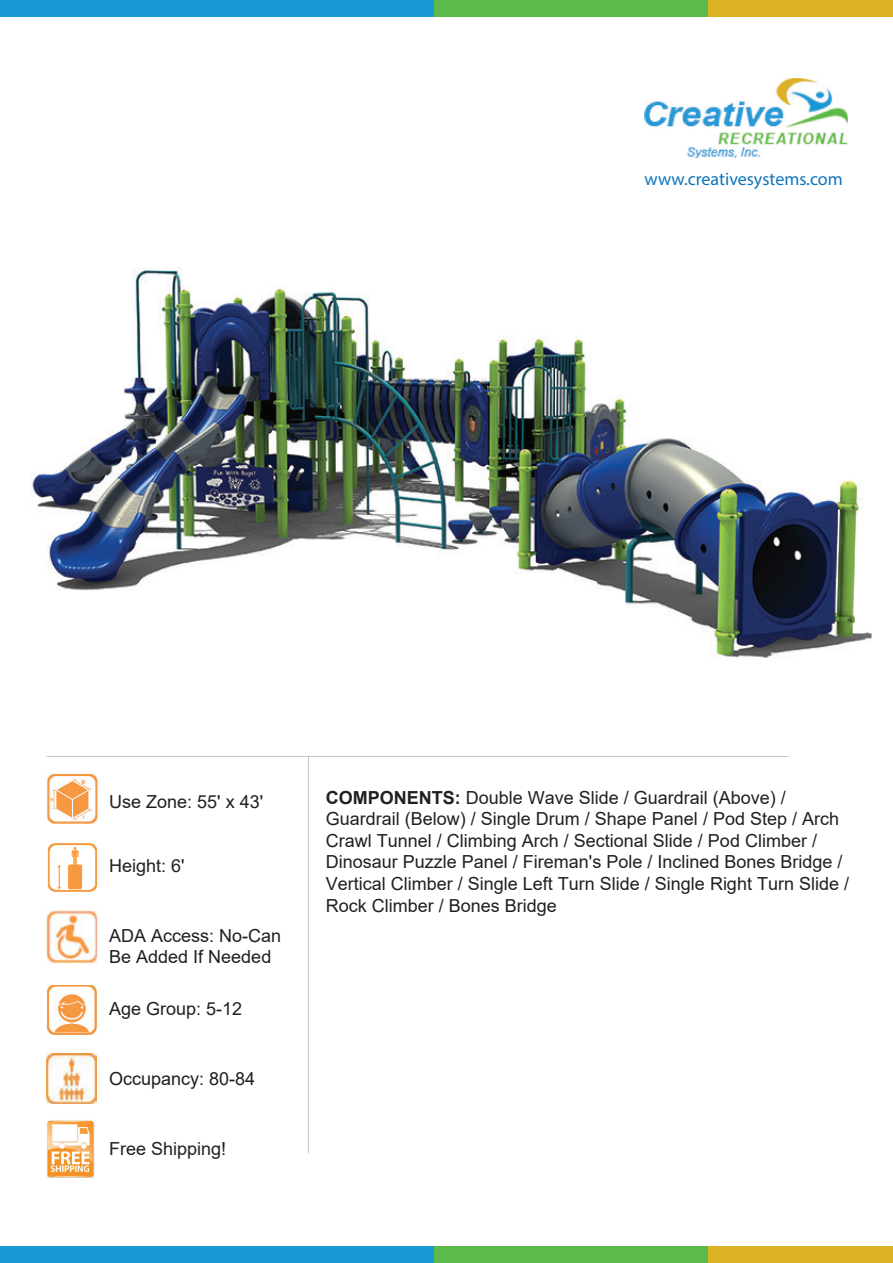
<style>
.page{position:relative;width:893px;height:1263px;background:#fff}
.page>*{position:absolute;margin:0;border:0;box-sizing:border-box;transform-origin:0 0}
.t1{font:18px/21.6px "Arial";color:#231f20}
.t2{font:18px "Myriad Pro";color:#1074bc}
.t3{font:18px "Arial";color:#201d1e}
.s1{font-weight:700}
</style>
<div class="page">
<img style="left:31px;top:109px;width:840px;height:549px">
<img style="left:47px;top:911px;width:51px;height:52px">
<img style="left:645px;top:78px;width:203px;height:80px">
<div style="left:0;top:0;width:434px;height:16px;background:#1999d4"></div>
<div style="left:577px;top:0;width:316px;height:16px;background:#ddb225"></div>
<div style="left:434px;top:0;width:273px;height:16px;background:#5bba48"></div>
<div style="left:0;top:1246px;width:434px;height:17px;background:#1999d4"></div>
<div style="left:577px;top:1246px;width:316px;height:17px;background:#ddb225"></div>
<div style="left:434px;top:1246px;width:273px;height:17px;background:#5bba48"></div>
<img style="left:47px;top:985px;width:50px;height:50px">
<img style="left:47px;top:774px;width:51px;height:50px">
<img style="left:47px;top:1120px;width:48px;height:57px">
<img style="left:47px;top:1054px;width:50px;height:49px">
<img style="left:47px;top:843px;width:51px;height:49px">
<p class="t2" style="left:645px;top:167px;width:200px">www.creativesystems.com</p>
<p class="t1" style="left:109px;top:791px;width:155px">Use Zone: 55' x 43'</p>
<p class="t1" style="left:109px;top:855px;width:77px">Height: 6'</p>
<p class="t1" style="left:109px;top:924px;width:174px">ADA Access: No-Can<br>Be Added If Needed</p>
<p class="t1" style="left:109px;top:997px;width:135px">Age Group: 5-12</p>
<p class="t3" style="left:109px;top:1066px;width:148px">Occupancy: 80-84</p>
<p class="t1" style="left:109px;top:1138px;width:119px">Free Shipping!</p>
<p class="t1" style="left:326px;top:786px;width:525px"><span class="s1">COMPONENTS:</span> Double Wave Slide / Guardrail (Above) / Guardrail (Below) / Single Drum / Shape Panel / Pod Step / Arch Crawl Tunnel / Climbing Arch / Sectional Slide / Pod Climber / Dinosaur Puzzle Panel / Fireman's Pole / Inclined Bones Bridge / Vertical Climber / Single Left Turn Slide / Single Right Turn Slide / Rock Climber / Bones Bridge</p>
</div>
